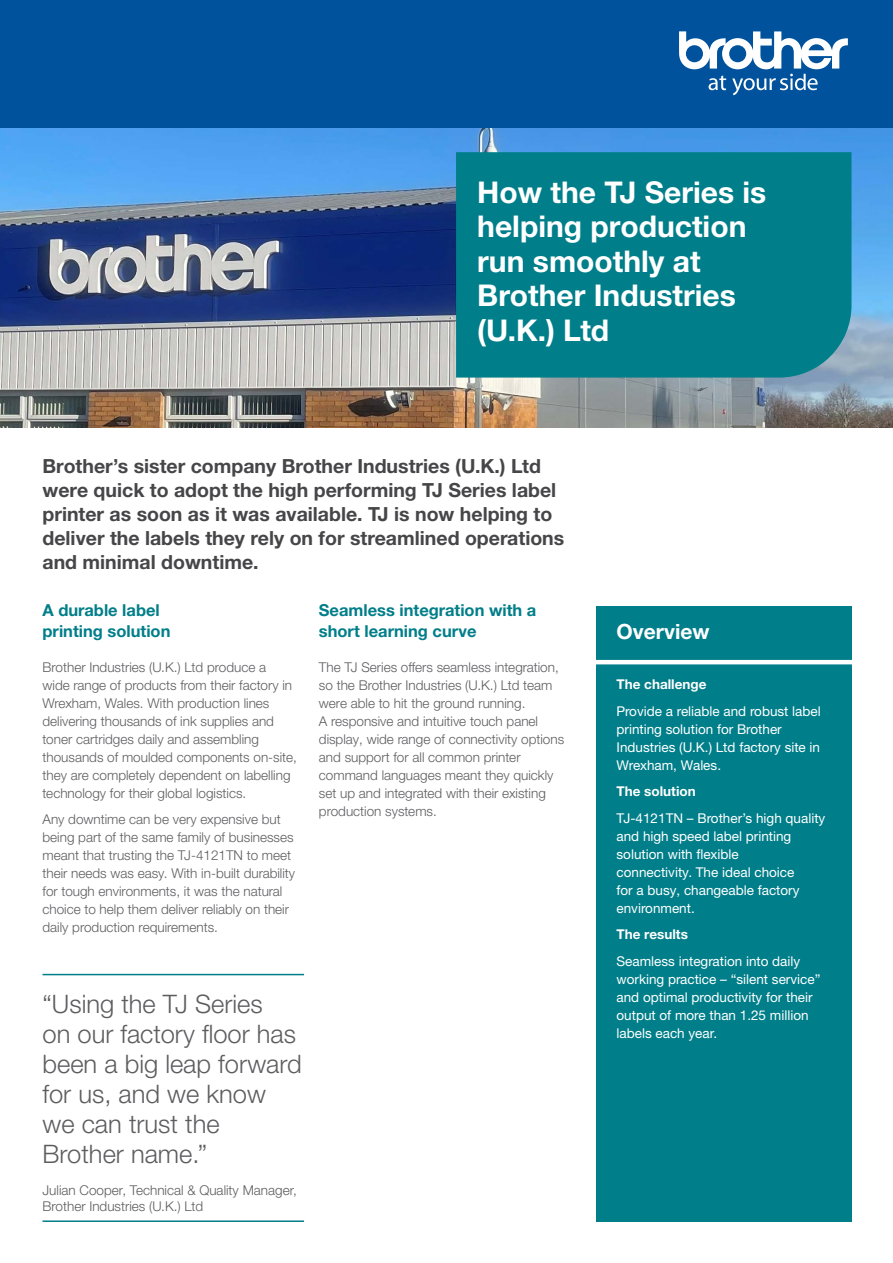
<style>
.page{position:relative;width:893px;height:1263px;background:#fff}
.page>*{position:absolute;margin:0;border:0;box-sizing:border-box;transform-origin:0 0}
.t1{font:700 30px/34.5px "Helvetica Neue LTW1 G";color:#fff}
.t2{font:300 25.5px/30px "Helvetica Neue LTW1 G";color:#5d5d60}
.t3{font:700 21px "Helvetica Neue LTW1 G";color:#fff}
.t4{font:700 19.5px/24px "Helvetica Neue LTW1 G";color:#464547}
.t5{font:700 16.5px/21px "Helvetica Neue LTW1 G";color:#007e89}
.t6{font:300 13.5px/18px "Helvetica Neue LTW1 G";color:#5d5d60}
.t7{font:13.5px/18px "Helvetica Neue LTW1 G";color:#fff}
.t8{font:700 13.5px "Helvetica Neue LTW1 G";color:#fff}
</style>
<div class="page">
<img style="left:0;top:128px;width:893px;height:299px">
<div style="left:456px;top:152px;width:395px;height:226px;background:#007e89"></div>
<div style="left:0;top:0;width:893px;height:128px;background:#00529c"></div>
<svg style="left:679px;top:31px;width:169px;height:64px"></svg>
<div style="left:596px;top:606px;width:255px;height:615px;background:#007e89"></div>
<hr style="left:595px;top:660px;width:277px;height:4px;background:#fff">
<hr style="left:43px;top:974px;width:261px;height:1px;background:#007e89">
<hr style="left:43px;top:1220px;width:261px;height:2px;background:#007e89">
<h1 class="t1" style="left:477px;top:174px;width:291px">How the TJ Series is helping production run smoothly at<br>Brother Industries (U.K.) Ltd</h1>
<p class="t4" style="left:43px;top:453px;width:523px">Brother’s sister company Brother Industries (U.K.) Ltd were quick to adopt the high performing TJ Series label printer as soon as it was available. TJ is now helping to deliver the labels they rely on for streamlined operations and minimal downtime.</p>
<p class="t5" style="left:43px;top:599px;width:129px">A durable label printing solution</p>
<p class="t5" style="left:319px;top:599px;width:219px">Seamless integration with a short learning curve</p>
<p class="t6" style="left:43px;top:658px;width:256px">Brother Industries (U.K.) Ltd produce a wide range of products from their factory in Wrexham, Wales. With production lines delivering thousands of ink supplies and toner cartridges daily and assembling thousands of moulded components on-site, they are completely dependent on labelling technology for their global logistics.</p>
<p class="t6" style="left:43px;top:810px;width:254px">Any downtime can be very expensive but being part of the same family of businesses meant that trusting the TJ-4121TN to meet their needs was easy. With in-built durability for tough environments, it was the natural choice to help them deliver reliably on their daily production requirements.</p>
<p class="t6" style="left:319px;top:658px;width:247px">The TJ Series offers seamless integration, so the Brother Industries (U.K.) Ltd team were able to hit the ground running.<br>A responsive and intuitive touch panel display, wide range of connectivity options and support for all common printer command languages meant they quickly set up and integrated with their existing production systems.</p>
<h2 class="t2" style="left:43px;top:989px;width:261px">“Using the TJ Series<br>on our factory floor has been a big leap forward for us, and we know we can trust the<br>Brother name.”</h2>
<p class="t6" style="left:43px;top:1181px;width:256px;line-height:16.5px">Julian Cooper, Technical &amp; Quality Manager,<br>Brother Industries (U.K.) Ltd</p>
<h3 class="t3" style="left:616px;top:619px;width:95px">Overview</h3>
<p class="t8" style="left:616px;top:676px;width:91px">The challenge</p>
<p class="t7" style="left:616px;top:702px;width:206px">Provide a reliable and robust label printing solution for Brother<br>Industries (U.K.) Ltd factory site in<br>Wrexham, Wales.</p>
<p class="t8" style="left:616px;top:783px;width:81px">The solution</p>
<p class="t7" style="left:616px;top:809px;width:210px">TJ-4121TN – Brother’s high quality and high speed label printing solution with flexible<br>connectivity. The ideal choice<br>for a busy, changeable factory environment.</p>
<p class="t8" style="left:616px;top:926px;width:73px">The results</p>
<p class="t7" style="left:616px;top:952px;width:205px">Seamless integration into daily working practice – “silent service” and optimal productivity for their output of more than 1.25 million labels each year.</p>
</div>
